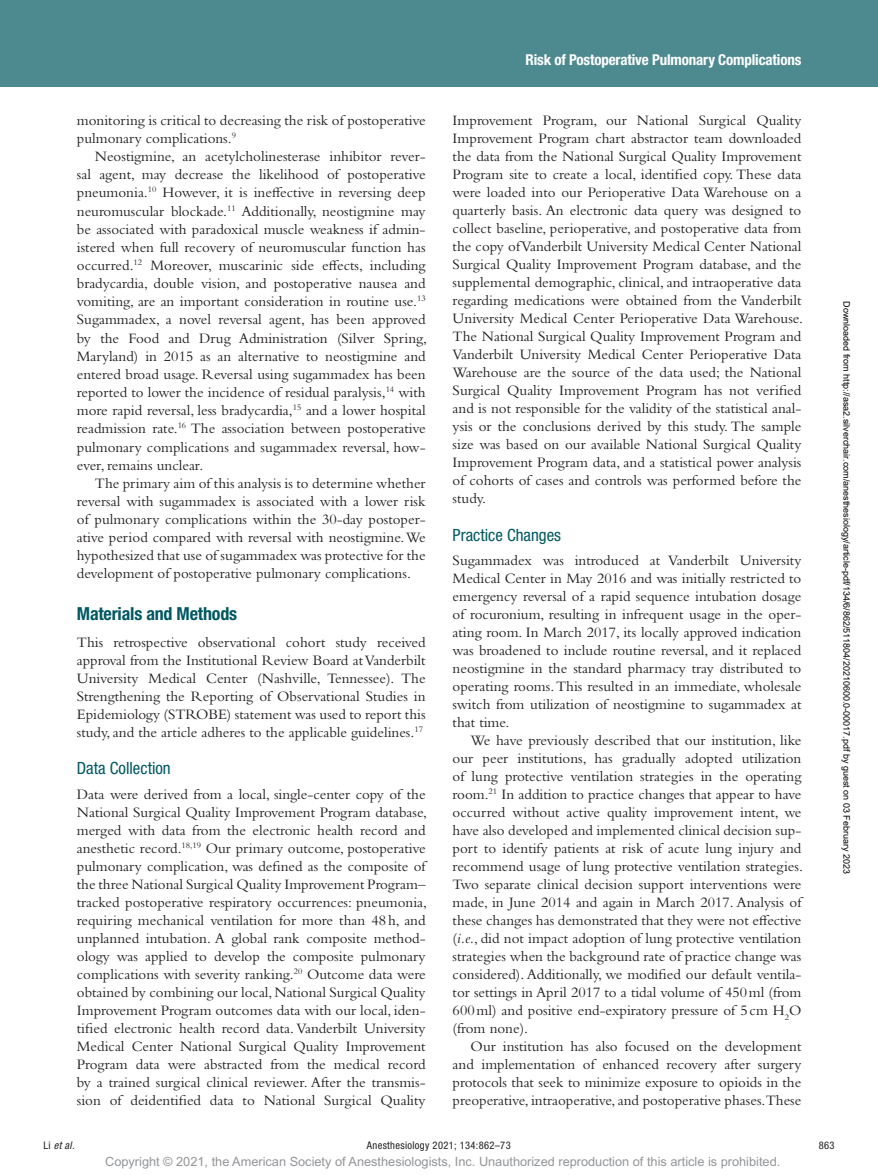
<style>
.page{position:relative;width:878px;height:1175px;background:#fff}
.page>*{position:absolute;margin:0;border:0;box-sizing:border-box;transform-origin:0 0}
.t1{font:700 condensed 18px "Helvetica Neue LT Std";letter-spacing:-.01em;color:#005861}
.t2{font:condensed 16.8px "Helvetica Neue LT Std";color:#005861}
.t3{font:15px/18px "Bembo Std";color:#231f20;text-align:justify}
.t4{font:700 condensed 15px "Helvetica Neue LT Std";letter-spacing:-.01em;color:#fff}
.t5{font:12.75px "Arial MT Std";color:#939598}
.t6{font:condensed 10.5px "Helvetica Neue LT Std";letter-spacing:.03em;color:#231f20}
.t7{font:italic condensed 10.5px "Helvetica Neue LT Std";color:#231f20}
.t8{font:9px "Arial";color:#000}
.s1{font-style:italic}
.s2{font-style:normal}
</style>
<div class="page">
<div style="left:0;top:0;width:878px;height:86px;background:#4d8a90"></div>
<p class="t3" style="left:77px;top:111px;width:350px">monitoring is critical to decreasing the risk of postoperative pulmonary complications.<sup>9</sup></p>
<p class="t3" style="left:77px;top:147px;width:352px;text-indent:18px">Neostigmine, an acetylcholinesterase inhibitor rever&shy;sal agent, may decrease the likelihood of postoperative pneumonia.<sup>10</sup> However, it is ineffective in reversing deep neuromuscular blockade.<sup>11</sup> Additionally, neostigmine may be associated with paradoxical muscle weakness if admin&shy;istered when full recovery of neuromuscular function has occurred.<sup>12</sup> Moreover, muscarinic side effects, including bradycardia, double vision, and postoperative nausea and vomiting, are an important consideration in routine use.<sup>13<br></sup>Sugammadex, a novel reversal agent, has been approved by the Food and Drug Administration (Silver Spring, Maryland) in 2015 as an alternative to neostigmine and entered broad usage. Reversal using sugammadex has been reported to lower the incidence of residual paralysis,<sup>14</sup> with more rapid reversal, less bradycardia,<sup>15</sup> and a lower hospital readmission rate.<sup>16</sup> The association between postoperative pulmonary complications and sugammadex reversal, how&shy;ever, remains unclear.</p>
<p class="t3" style="left:77px;top:474px;width:350px;text-indent:18px">The primary aim of this analysis is to determine whether reversal with sugammadex is associated with a lower risk of pulmonary complications within the 30-day postoper&shy;ative period compared with reversal with neostigmine. We hypothesized that use of sugammadex was protective for the development of postoperative pulmonary complications.</p>
<p class="t1" style="left:77px;top:602px;width:162px">Materials and Methods</p>
<p class="t3" style="left:77px;top:633px;width:350px">This retrospective observational cohort study received approval from the Institutional Review Board at Vanderbilt University Medical Center (Nashville, Tennessee). The Strengthening the Reporting of Observational Studies in Epidemiology (STROBE) statement was used to report this study, and the article adheres to the applicable guidelines.<sup>17</sup></p>
<p class="t2" style="left:77px;top:758px;width:95px">Data Collection</p>
<p class="t3" style="left:77px;top:785px;width:352px">Data were derived from a local, single-center copy of the National Surgical Quality Improvement Program database, merged with data from the electronic health record and anesthetic record.<sup>18,19</sup> Our primary outcome, postoperative pulmonary complication, was defined as the composite of the three National Surgical Quality Improvement Program– tracked postoperative respiratory occurrences: pneumonia, requiring mechanical ventilation for more than 48h, and unplanned intubation. A global rank composite method&shy;ology was applied to develop the composite pulmonary complications with severity ranking.<sup>20</sup> Outcome data were obtained by combining our local, National Surgical Quality Improvement Program outcomes data with our local, iden&shy;tified electronic health record data. Vanderbilt University Medical Center National Surgical Quality Improvement Program data were abstracted from the medical record by a trained surgical clinical reviewer. After the transmis&shy;sion of deidentified data to National Surgical Quality</p>
<p class="t4" style="left:525px;top:51px;width:277px">Risk of Postoperative Pulmonary Complications</p>
<p class="t3" style="left:452px;top:111px;width:352px">Improvement Program, our National Surgical Quality Improvement Program chart abstractor team downloaded the data from the National Surgical Quality Improvement Program site to create a local, identified copy. These data were loaded into our Perioperative Data Warehouse on a quarterly basis. An electronic data query was designed to collect baseline, perioperative, and postoperative data from the copy of Vanderbilt University Medical Center National Surgical Quality Improvement Program database, and the supplemental demographic, clinical, and intraoperative data regarding medications were obtained from the Vanderbilt University Medical Center Perioperative Data Warehouse.<br>The National Surgical Quality Improvement Program and Vanderbilt University Medical Center Perioperative Data Warehouse are the source of the data used; the National Surgical Quality Improvement Program has not verified and is not responsible for the validity of the statistical anal&shy;ysis or the conclusions derived by this study. The sample size was based on our available National Surgical Quality Improvement Program data, and a statistical power analysis of cohorts of cases and controls was performed before the study.</p>
<p class="t2" style="left:452px;top:525px;width:110px">Practice Changes</p>
<p class="t3" style="left:452px;top:551px;width:350px">Sugammadex was introduced at Vanderbilt University Medical Center in May 2016 and was initially restricted to emergency reversal of a rapid sequence intubation dosage of rocuronium, resulting in infrequent usage in the oper&shy;ating room. In March 2017, its locally approved indication was broadened to include routine reversal, and it replaced neostigmine in the standard pharmacy tray distributed to operating rooms. This resulted in an immediate, wholesale switch from utilization of neostigmine to sugammadex at that time.</p>
<p class="t3" style="left:452px;top:731px;width:352px;text-indent:18px">We have previously described that our institution, like our peer institutions, has gradually adopted utilization of lung protective ventilation strategies in the operating room.<sup>21</sup> In addition to practice changes that appear to have occurred without active quality improvement intent, we have also developed and implemented clinical decision sup&shy;port to identify patients at risk of acute lung injury and recommend usage of lung protective ventilation strategies.<br>Two separate clinical decision support interventions were made, in June 2014 and again in March 2017. Analysis of these changes has demonstrated that they were not effective (<span class="s1">i.e.</span>, did not impact adoption of lung protective ventilation strategies when the background rate of practice change was considered). Additionally, we modified our default ventila&shy;tor settings in April 2017 to a tidal volume of 450ml (from 600ml) and positive end-expiratory pressure of 5 cm H<sub>2</sub>O (from none).</p>
<p class="t3" style="left:452px;top:1037px;width:350px;text-indent:18px">Our institution has also focused on the development and implementation of enhanced recovery after surgery protocols that seek to minimize exposure to opioids in the preoperative, intraoperative, and postoperative phases.These</p>
<p class="t8" style="left:850px;top:301px;width:574px;rotate:90deg">Downloaded from http://asa2.silverchair.com/anesthesiology/article-pdf/134/6/862/511804/20210600.0-00017.pdf by guest on 03 February 2023</p>
<p class="t7" style="left:44px;top:1139px;width:33px"><span class="s2">Li</span> et al.</p>
<p class="t6" style="left:367px;top:1139px;width:145px">Anesthesiology 2021; 134:862–73</p>
<p class="t6" style="left:818px;top:1139px;width:17px">863</p>
<p class="t5" style="left:105px;top:1154px;width:676px">Copyright © 2021, the American Society of Anesthesiologists, Inc. Unauthorized reproduction of this article is prohibited.</p>
</div>
